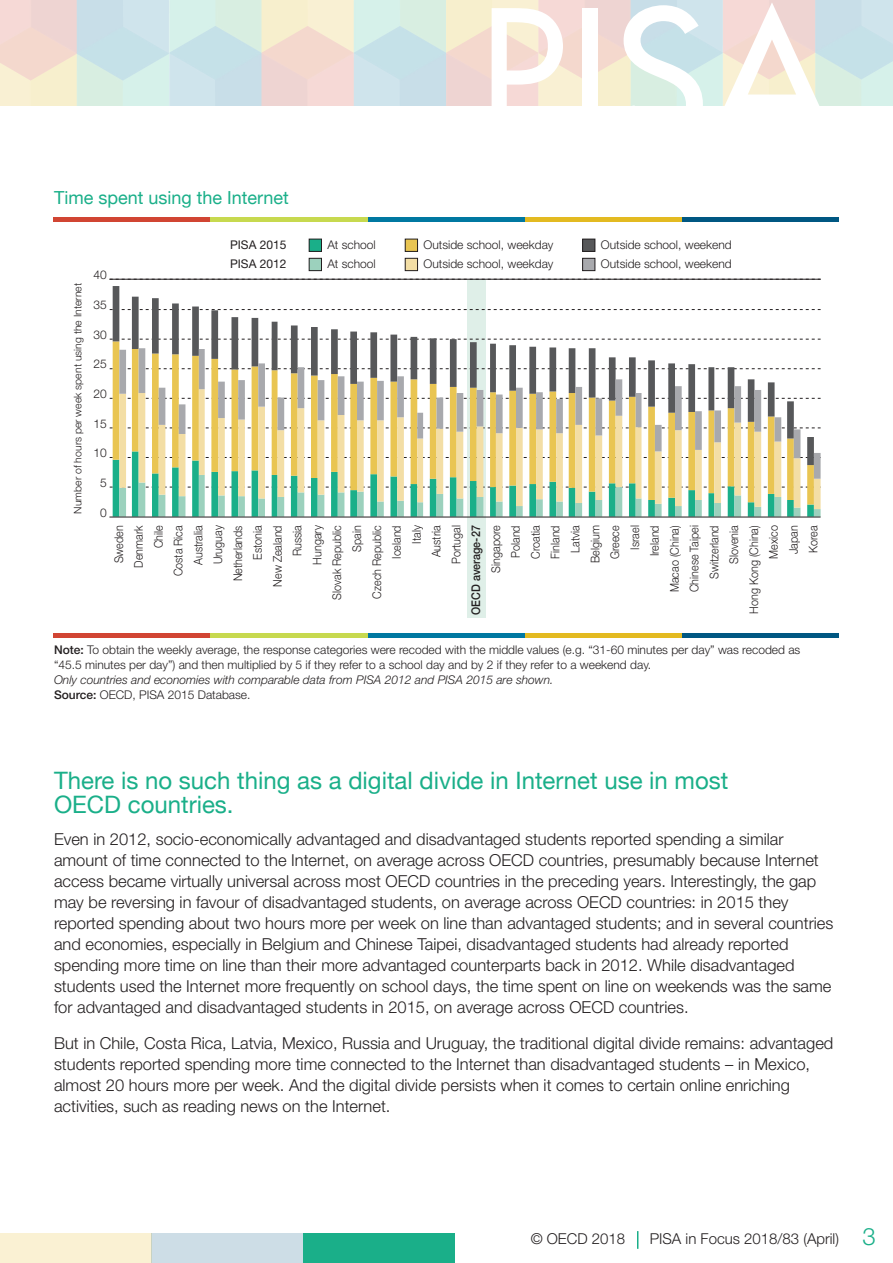
<style>
.page{position:relative;width:893px;height:1263px;background:#fff}
.page>*{position:absolute;margin:0;border:0;box-sizing:border-box;transform-origin:0 0}
.titre_1{font:24px/24px "Helvetica Neue";color:#1aaf89}
.Titre_graph{font:18px "Helvetica Neue";color:#1aaf89}
.txt{font:300 16.5px/21px "Helvetica Neue LT Std";color:#231f20}
.t1{font:300 15px "Helvetica Neue LT Std";color:#231f20}
.Source{font:300 12px/15px "Helvetica Neue LT Std";color:#231f20}
.Source-2{font:300 12px/19.8px "Helvetica Neue LT Std";color:#231f20;text-align:right;scale:.9 1}
.Source-3{font:italic 300 12px "Helvetica Neue LT Std";color:#231f20}
.t2{font:12px "Helvetica Neue LT Std";color:#231f20}
.t3{font:300 10.5px "Helvetica Neue LT Std";color:#231f20}
.s1{font-weight:500}
.s2{font-size:24px;color:#1aaf89}
</style>
<div class="page">
<img style="left:0;top:0;width:893px;height:105px">
<div style="left:0;top:1233px;width:151px;height:30px;background:#faf1d3"></div>
<div style="left:151px;top:1233px;width:152px;height:30px;background:#cddde6"></div>
<div style="left:303px;top:1233px;width:152px;height:30px;background:#1aaf89"></div>
<svg style="left:492px;top:8px;width:71px;height:98px"></svg>
<div style="left:583px;top:8px;width:15px;height:136px;background:#fff"></div>
<svg style="left:617px;top:2px;width:220px;height:104px"></svg>
<svg style="left:637px;top:1231px;width:1px;height:18px"></svg>
<div style="left:54px;top:217px;width:156px;height:5px;background:#d14533"></div>
<div style="left:210px;top:217px;width:157px;height:5px;background:#c7d94f"></div>
<div style="left:367px;top:217px;width:157px;height:5px;background:#0078a1"></div>
<div style="left:524px;top:217px;width:157px;height:5px;background:#e3ba21"></div>
<div style="left:681px;top:217px;width:157px;height:5px;background:#005782"></div>
<hr style="left:54px;top:633px;width:156px;height:4px;background:#d14533">
<hr style="left:210px;top:633px;width:157px;height:4px;background:#c7d94f">
<hr style="left:367px;top:633px;width:157px;height:4px;background:#0078a1">
<hr style="left:524px;top:633px;width:157px;height:4px;background:#e3ba21">
<hr style="left:681px;top:633px;width:157px;height:4px;background:#005782">
<div style="left:467px;top:279px;width:19px;height:339px;background:#dfefe8"></div>
<svg style="left:113px;top:286px;width:701px;height:179px"></svg>
<svg style="left:110px;top:475px;width:711px;height:42px"></svg>
<svg style="left:119px;top:479px;width:702px;height:30px"></svg>
<svg style="left:119px;top:348px;width:702px;height:131px"></svg>
<hr style="left:109px;top:517px;width:712px;height:1px;background:#231f20">
<hr style="left:109px;top:279px;width:712px;height:1px;background:#231f20">
<div style="left:309px;top:258px;width:12px;height:13px;background:#9cd1bd"></div>
<div style="left:309px;top:258px;width:13px;height:13px;border:1px solid #231f20"></div>
<div style="left:405px;top:258px;width:13px;height:13px;background:#f3dea5"></div>
<div style="left:405px;top:258px;width:13px;height:13px;border:1px solid #231f20"></div>
<div style="left:583px;top:258px;width:12px;height:13px;background:#a8a9ad"></div>
<div style="left:582px;top:258px;width:13px;height:13px;border:1px solid #231f20"></div>
<div style="left:309px;top:239px;width:12px;height:12px;background:#1aaf89"></div>
<div style="left:309px;top:239px;width:13px;height:13px;border:1px solid #231f20"></div>
<div style="left:405px;top:239px;width:13px;height:12px;background:#e9c552"></div>
<div style="left:405px;top:239px;width:13px;height:13px;border:1px solid #231f20"></div>
<div style="left:583px;top:239px;width:12px;height:12px;background:#57585a"></div>
<div style="left:582px;top:239px;width:13px;height:13px;border:1px solid #231f20"></div>
<p class="Titre_graph" style="left:54px;top:185px;width:236px">Time spent using the Internet</p>
<p class="t3" style="left:71px;top:513px;width:232px;rotate:-90deg">Number of hours per week spent using the Internet</p>
<p class="Source" style="left:93px;top:267px;width:15px">40</p>
<p class="Source" style="left:93px;top:297px;width:15px">35</p>
<p class="Source" style="left:93px;top:327px;width:15px">30</p>
<p class="Source" style="left:93px;top:356px;width:15px">25</p>
<p class="Source" style="left:93px;top:386px;width:15px">20</p>
<p class="Source" style="left:93px;top:416px;width:15px">15</p>
<p class="Source" style="left:93px;top:445px;width:15px">10</p>
<p class="Source" style="left:100px;top:475px;width:8px">5</p>
<p class="Source" style="left:100px;top:505px;width:8px">0</p>
<p class="t2" style="left:230px;top:237px;width:58px">PISA 2015</p>
<p class="Source" style="left:327px;top:237px;width:50px">At school</p>
<p class="Source" style="left:423px;top:237px;width:132px">Outside school, weekday</p>
<p class="Source" style="left:601px;top:237px;width:132px">Outside school, weekend</p>
<p class="t2" style="left:230px;top:256px;width:58px">PISA 2012</p>
<p class="Source" style="left:327px;top:256px;width:50px">At school</p>
<p class="Source" style="left:423px;top:256px;width:132px">Outside school, weekday</p>
<p class="Source" style="left:601px;top:256px;width:132px">Outside school, weekend</p>
<p class="Source-2" style="left:109px;top:615px;width:101px;rotate:-90deg">Sweden<br>Denmark<br>Chile<br>Costa Rica<br>Australia<br>Uruguay<br>Netherlands<br>Estonia<br>New Zealand<br>Russia<br>Hungary<br>Slovak Republic<br>Spain<br>Czech Republic<br>Iceland<br>Italy<br>Austria<br>Portugal<br><span class="s1">OECD average-27<br></span>Singapore<br>Poland<br>Croatia<br>Finland<br>Latvia<br>Belgium<br>Greece<br>Israel<br>Ireland<br>Macao (China)<br>Chinese Taipei<br>Switzerland<br>Slovenia<br>Hong Kong (China)<br>Mexico<br>Japan<br>Korea</p>
<p class="Source" style="left:54px;top:642px;width:748px"><span class="s1">Note:</span> To obtain the weekly average, the response categories were recoded with the middle values (e.g. “31-60 minutes per day” was recoded as “45.5 minutes per day”) and then multiplied by 5 if they refer to a school day and by 2 if they refer to a weekend day.</p>
<p class="Source-3" style="left:54px;top:673px;width:501px">Only countries and economies with comparable data from PISA 2012 and PISA 2015 are shown.</p>
<p class="Source" style="left:54px;top:687px;width:198px"><span class="s1">Source:</span> OECD, PISA 2015 Database.</p>
<p class="titre_1" style="left:54px;top:770px;width:676px">There is no such thing as a digital divide in Internet use in most<br>OECD countries.</p>
<p class="txt" style="left:54px;top:828px;width:781px">Even in 2012, socio-economically advantaged and disadvantaged students reported spending a similar amount of time connected to the Internet, on average across OECD countries, presumably because Internet access became virtually universal across most OECD countries in the preceding years. Interestingly, the gap may be reversing in favour of disadvantaged students, on average across OECD countries: in 2015 they reported spending about two hours more per week on line than advantaged students; and in several countries and economies, especially in Belgium and Chinese Taipei, disadvantaged students had already reported spending more time on line than their more advantaged counterparts back in 2012. While disadvantaged students used the Internet more frequently on school days, the time spent on line on weekends was the same for advantaged and disadvantaged students in 2015, on average across OECD countries.</p>
<p class="txt" style="left:54px;top:1032px;width:781px">But in Chile, Costa Rica, Latvia, Mexico, Russia and Uruguay, the traditional digital divide remains: advantaged students reported spending more time connected to the Internet than disadvantaged students – in Mexico, almost 20 hours more per week. And the digital divide persists when it comes to certain online enriching activities, such as reading news on the Internet.</p>
<p class="t1" style="left:531px;top:1230px;width:96px">© OECD 2018</p>
<p class="t1" style="left:650px;top:1230px;width:228px">PISA in Focus 2018/83 (April) <span class="s2">3</span></p>
</div>
